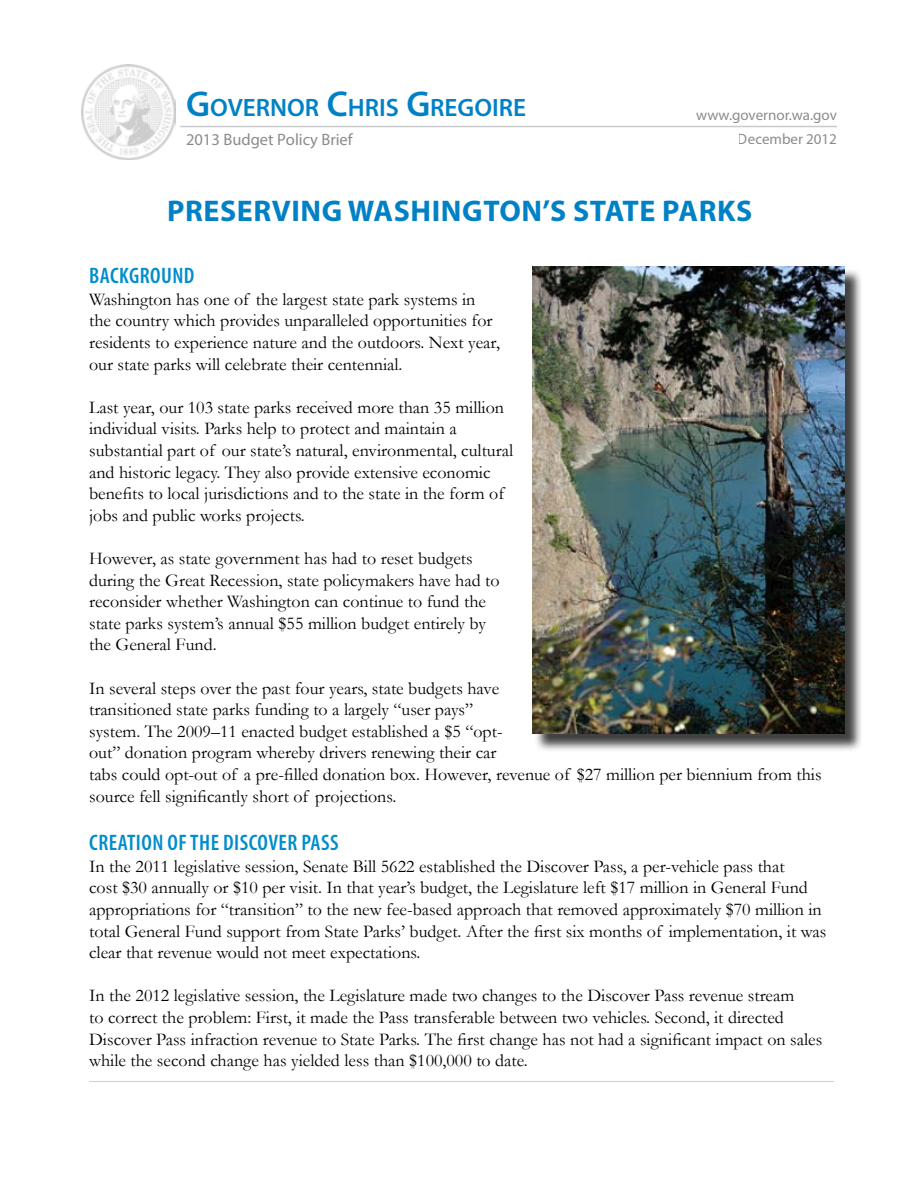
<style>
.page{position:relative;width:918px;height:1188px;background:#fff}
.page>*{position:absolute;margin:0;border:0;box-sizing:border-box;transform-origin:0 0}
.t1{font:700 30px "Myriad Pro";letter-spacing:.02em;color:#0081c6}
.t2{font:600 25.2px "Myriad Pro";color:#0081c6}
.t3{font:600 condensed 22.5px "Myriad Pro";letter-spacing:.02em;color:#008dcd}
.t4{font:18px/21.6px "Garamond";color:#000}
.t5{font:16.5px "Myriad Pro";color:#636466}
.t6{font:15px "Myriad Pro";color:#636466}
.s1{font-size:36px}
</style>
<div class="page">
<hr style="left:180px;top:126px;width:657px;height:1px;background:#939598">
<hr style="left:89px;top:1081px;width:745px;height:1px;background:#78b1de">
<img style="left:81px;top:64px;width:95px;height:95px">
<div style="left:535px;top:268px;width:328px;height:484px;background:#000;opacity:.75"></div>
<img style="left:532px;top:266px;width:313px;height:467px">
<h2 class="t2" style="left:186px;top:92px;width:342px"><span class="s1">G</span>OVERNOR <span class="s1">C</span>HRIS <span class="s1">G</span>REGOIRE</h2>
<p class="t6" style="left:696px;top:105px;width:142px">www.governor.wa.gov</p>
<p class="t5" style="left:186px;top:129px;width:168px">2013 Budget Policy Brief</p>
<p class="t6" style="left:738px;top:129px;width:101px">December 2012</p>
<h1 class="t1" style="left:167px;top:191px;width:587px">PRESERVING WASHINGTON’S STATE PARKS</h1>
<p class="t3" style="left:89px;top:263px;width:107px">BACKGROUND</p>
<p class="t4" style="left:89px;top:288px;width:412px">Washington has one of the largest state park systems in the country which provides unparalleled opportunities for residents to experience nature and the outdoors. Next year, our state parks will celebrate their centennial.</p>
<p class="t4" style="left:89px;top:396px;width:426px">Last year, our 103 state parks received more than 35 million individual visits. Parks help to protect and maintain a substantial part of our state’s natural, environmental, cultural and historic legacy. They also provide extensive economic benefits to local jurisdictions and to the state in the form of jobs and public works projects.</p>
<p class="t4" style="left:89px;top:547px;width:412px">However, as state government has had to reset budgets during the Great Recession, state policymakers have had to reconsider whether Washington can continue to fund the state parks system’s annual $55 million budget entirely by the General Fund.</p>
<p class="t4" style="left:89px;top:677px;width:734px">In several steps over the past four years, state budgets have<br>transitioned state parks funding to a largely “user pays”<br>system. The 2009–11 enacted budget established a $5 “opt-<br>out” donation program whereby drivers renewing their car<br>tabs could opt-out of a pre-filled donation box. However, revenue of $27 million per biennium from this source fell significantly short of projections.</p>
<p class="t3" style="left:89px;top:830px;width:251px">CREATION OF THE DISCOVER PASS</p>
<p class="t4" style="left:89px;top:855px;width:739px">In the 2011 legislative session, Senate Bill 5622 established the Discover Pass, a per-vehicle pass that<br>cost $30 annually or $10 per visit. In that year’s budget, the Legislature left $17 million in General Fund appropriations for “transition” to the new fee-based approach that removed approximately $70 million in total General Fund support from State Parks’ budget. After the first six months of implementation, it was clear that revenue would not meet expectations.</p>
<p class="t4" style="left:89px;top:984px;width:735px">In the 2012 legislative session, the Legislature made two changes to the Discover Pass revenue stream<br>to correct the problem: First, it made the Pass transferable between two vehicles. Second, it directed Discover Pass infraction revenue to State Parks. The first change has not had a significant impact on sales while the second change has yielded less than $100,000 to date.</p>
</div>
